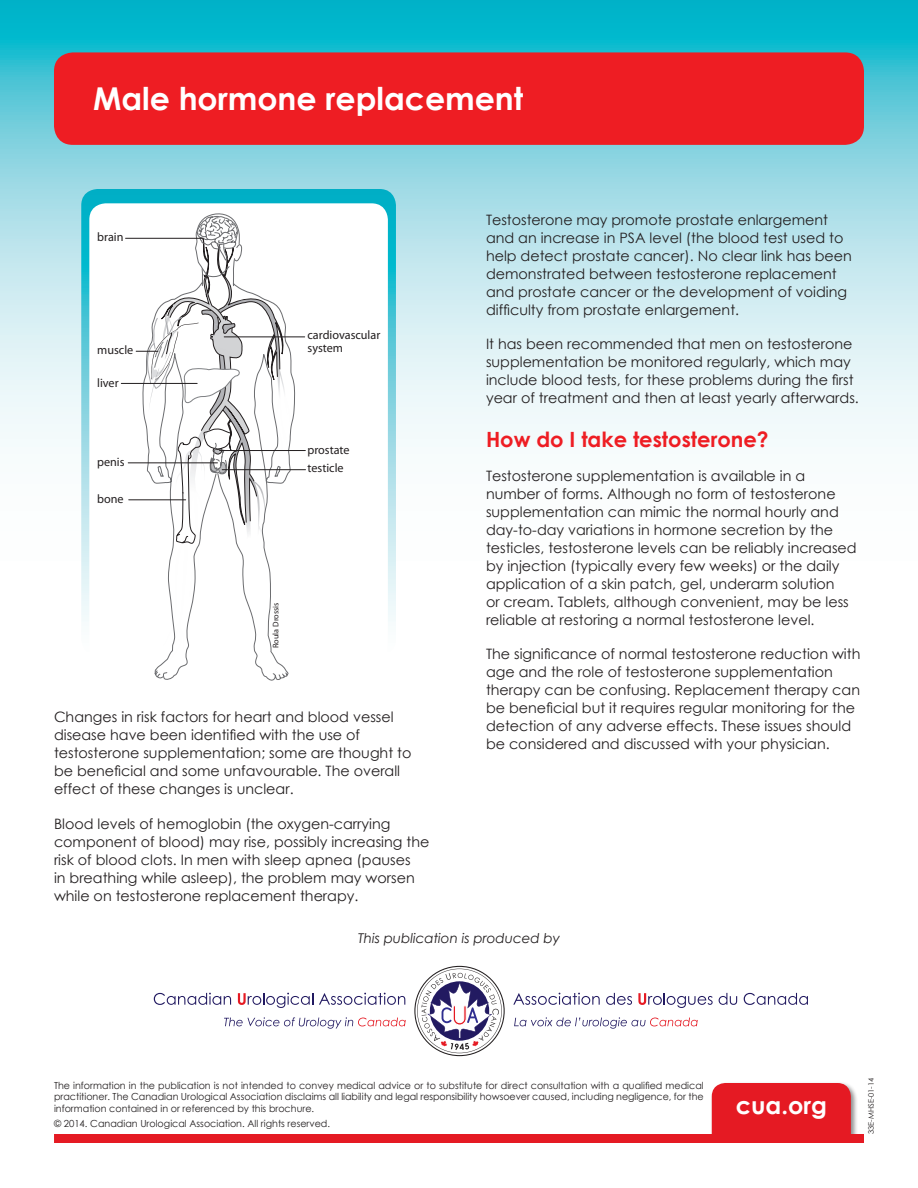
<style>
.page{position:relative;width:918px;height:1188px;background:#fff}
.page>*{position:absolute;margin:0;border:0;box-sizing:border-box;transform-origin:0 0}
.t1{font:700 31.5px "Century Gothic";color:#fff}
.t2{font:700 24px "Century Gothic";color:#fff}
.t3{font:700 21px "Century Gothic";color:#ee1d23}
.t4{font:14.4px/18px "Century Gothic";color:#231f20}
.t5{font:italic 13.5px "Century Gothic";color:#231f20}
.t6{font:12.3px "Myriad Pro";color:#231f20}
.t7{font:9.75px/11.7px "Century Gothic";color:#231f20;text-align:justify}
.t8{font:8.1px "Myriad Pro";color:#231f20}
.t9{font:7.5px "Century Gothic";color:#231f20}
</style>
<div class="page">
<svg style="left:0;top:0;width:918px;height:447px;background:#9cdee7"></svg>
<div style="left:54px;top:52px;width:810px;height:93px;background:#ee1d23;border-radius:19px"></div>
<div style="left:710px;top:1081px;width:148px;height:95px;background:#231f20;opacity:.5"></div>
<div style="left:712px;top:1083px;width:139px;height:85px;background:#e51a23;border-radius:14px"></div>
<div style="left:0;top:1134px;width:918px;height:54px;background:#fff"></div>
<div style="left:54px;top:1134px;width:810px;height:9px;background:#e51a23"></div>
<svg style="left:154px;top:993px;width:77px;height:12px"></svg>
<svg style="left:238px;top:993px;width:75px;height:15px"></svg>
<svg style="left:319px;top:993px;width:86px;height:12px"></svg>
<svg style="left:224px;top:1017px;width:182px;height:12px"></svg>
<svg style="left:513px;top:993px;width:87px;height:12px"></svg>
<svg style="left:606px;top:993px;width:26px;height:12px"></svg>
<svg style="left:638px;top:993px;width:75px;height:15px"></svg>
<svg style="left:719px;top:993px;width:18px;height:12px"></svg>
<svg style="left:744px;top:993px;width:64px;height:12px"></svg>
<svg style="left:514px;top:1017px;width:184px;height:12px"></svg>
<svg style="left:414px;top:966px;width:91px;height:90px"></svg>
<svg style="left:81px;top:189px;width:315px;height:433px;background:#4fc6d6"></svg>
<div style="left:89px;top:203px;width:299px;height:482px;background:#fff;border-radius:16px"></div>
<svg style="left:155px;top:673px;width:9px;height:6px"></svg>
<hr style="left:126px;top:238px;width:77px;height:1px;background:#231f20">
<svg style="left:136px;top:214px;width:156px;height:445px"></svg>
<hr style="left:121px;top:383px;width:76px;height:1px;background:#231f20">
<hr style="left:128px;top:463px;width:89px;height:1px;background:#231f20">
<hr style="left:129px;top:499px;width:57px;height:1px;background:#231f20">
<hr style="left:222px;top:469px;width:84px;height:1px;background:#231f20">
<hr style="left:219px;top:450px;width:86px;height:1px;background:#231f20">
<hr style="left:224px;top:337px;width:81px;height:1px;background:#231f20">
<p class="t1" style="left:93px;top:79px;width:432px">Male hormone replacement</p>
<p class="t6" style="left:97px;top:230px;width:28px">brain</p>
<p class="t6" style="left:308px;top:327px;width:74px">cardiovascular</p>
<p class="t6" style="left:97px;top:342px;width:38px">muscle</p>
<p class="t6" style="left:308px;top:340px;width:37px">system</p>
<p class="t6" style="left:97px;top:375px;width:23px">liver</p>
<p class="t6" style="left:97px;top:454px;width:29px">penis</p>
<p class="t6" style="left:97px;top:491px;width:28px">bone</p>
<p class="t6" style="left:308px;top:442px;width:44px">prostate</p>
<p class="t6" style="left:308px;top:460px;width:38px">testicle</p>
<p class="t8" style="left:271px;top:648px;width:47px;rotate:-90deg">Roula Drossis</p>
<p class="t4" style="left:54px;top:708px;width:359px">Changes in risk factors for heart and blood vessel disease have been identified with the use of testosterone supplementation; some are thought to be beneficial and some unfavourable. The overall effect of these changes is unclear.</p>
<p class="t4" style="left:54px;top:814px;width:377px">Blood levels of hemoglobin (the oxygen-carrying component of blood) may rise, possibly increasing the risk of blood clots. In men with sleep apnea (pauses<br>in breathing while asleep), the problem may worsen while on testosterone replacement therapy.</p>
<p class="t4" style="left:486px;top:211px;width:367px">Testosterone may promote prostate enlargement and an increase in PSA level (the blood test used to help detect prostate cancer). No clear link has been demonstrated between testosterone replacement and prostate cancer or the development of voiding difficulty from prostate enlargement.</p>
<p class="t4" style="left:486px;top:335px;width:374px">It has been recommended that men on testosterone supplementation be monitored regularly, which may include blood tests, for these problems during the first year of treatment and then at least yearly afterwards.</p>
<p class="t3" style="left:486px;top:426px;width:284px">How do I take testosterone?</p>
<p class="t4" style="left:486px;top:466px;width:372px">Testosterone supplementation is available in a number of forms. Although no form of testosterone supplementation can mimic the normal hourly and day-to-day variations in hormone secretion by the testicles, testosterone levels can be reliably increased by injection (typically every few weeks) or the daily application of a skin patch, gel, underarm solution<br>or cream. Tablets, although convenient, may be less reliable at restoring a normal testosterone level.</p>
<p class="t4" style="left:486px;top:645px;width:376px">The significance of normal testosterone reduction with age and the role of testosterone supplementation therapy can be confusing. Replacement therapy can be beneficial but it requires regular monitoring for the detection of any adverse effects. These issues should be considered and discussed with your physician.</p>
<p class="t5" style="left:358px;top:930px;width:203px">This publication is produced by</p>
<p class="t7" style="left:54px;top:1079px;width:651px">The information in the publication is not intended to convey medical advice or to substitute for direct consultation with a qualified medical practitioner. The Canadian Urological Association disclaims all liability and legal responsibility howsoever caused, including negligence, for the information contained in or referenced by this brochure.</p>
<p class="t7" style="left:54px;top:1117px;width:278px">© 2014. Canadian Urological Association. All rights reserved.</p>
<p class="t2" style="left:736px;top:1090px;width:93px">cua.org</p>
<p class="t9" style="left:866px;top:1134px;width:58px;rotate:-90deg">33E-MHSE-01-14</p>
</div>
